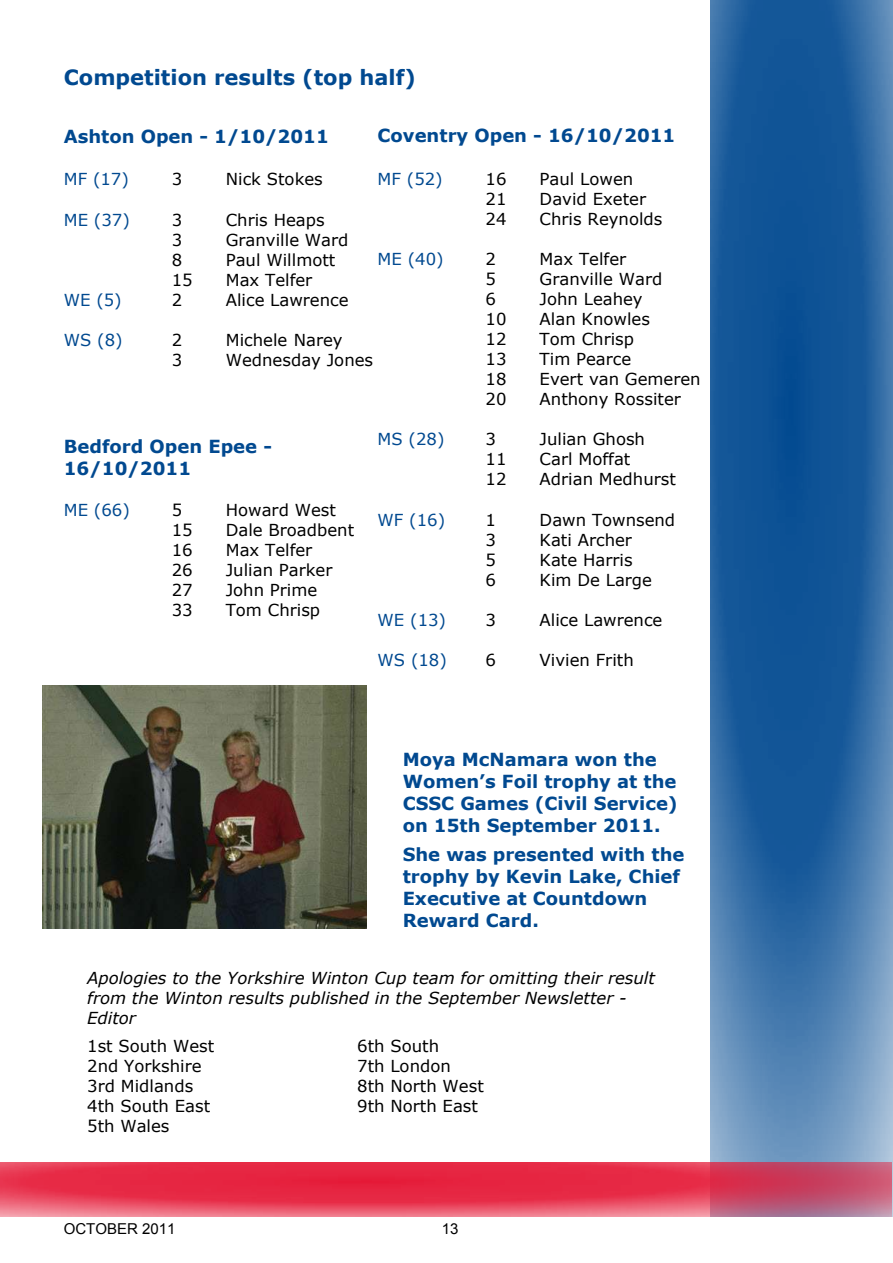
<style>
.page{position:relative;width:893px;height:1263px;background:#fff}
.page>*{position:absolute;margin:0;border:0;box-sizing:border-box;transform-origin:0 0}
.t1{font:700 21px "Verdana";color:#014990}
.t2{font:700 18px/21.9px "Verdana";color:#014990}
.t3{font:16.5px "Verdana";color:#000}
.t4{font:italic 16.5px/20.1px "Verdana";color:#000}
.t5{font:16.5px "Verdana";color:#014990}
.t6{font:15px "Arial";color:#000}
</style>
<div class="page">
<img style="left:711px;top:0;width:182px;height:1216px">
<img style="left:0;top:1162px;width:891px;height:55px">
<img style="left:43px;top:685px;width:324px;height:243px">
<p class="t1" style="left:64px;top:69px;width:354px">Competition results (top half)</p>
<p class="t2" style="left:378px;top:126px;width:299px">Coventry Open - 16/10/2011</p>
<p class="t5" style="left:378px;top:172px;width:67px">MF (52)</p>
<p class="t3" style="left:486px;top:172px;width:22px">16</p>
<p class="t3" style="left:540px;top:172px;width:95px">Paul Lowen</p>
<p class="t3" style="left:486px;top:192px;width:22px">21</p>
<p class="t3" style="left:540px;top:192px;width:108px">David Exeter</p>
<p class="t3" style="left:486px;top:212px;width:22px">24</p>
<p class="t3" style="left:540px;top:212px;width:124px">Chris Reynolds</p>
<p class="t5" style="left:378px;top:252px;width:68px">ME (40)</p>
<p class="t3" style="left:486px;top:252px;width:12px">2</p>
<p class="t3" style="left:540px;top:252px;width:88px">Max Telfer</p>
<p class="t3" style="left:486px;top:272px;width:12px">5</p>
<p class="t3" style="left:540px;top:272px;width:124px">Granville Ward</p>
<p class="t3" style="left:486px;top:292px;width:12px">6</p>
<p class="t3" style="left:540px;top:292px;width:105px">John Leahey</p>
<p class="t3" style="left:486px;top:312px;width:22px">10</p>
<p class="t3" style="left:540px;top:312px;width:112px">Alan Knowles</p>
<p class="t3" style="left:486px;top:332px;width:22px">12</p>
<p class="t3" style="left:540px;top:332px;width:96px">Tom Chrisp</p>
<p class="t3" style="left:486px;top:352px;width:22px">13</p>
<p class="t3" style="left:540px;top:352px;width:93px">Tim Pearce</p>
<p class="t3" style="left:486px;top:372px;width:22px">18</p>
<p class="t3" style="left:540px;top:372px;width:163px">Evert van Gemeren</p>
<p class="t3" style="left:486px;top:393px;width:22px">20</p>
<p class="t3" style="left:540px;top:393px;width:143px">Anthony Rossiter</p>
<p class="t5" style="left:378px;top:433px;width:68px">MS (28)</p>
<p class="t3" style="left:486px;top:433px;width:12px">3</p>
<p class="t3" style="left:540px;top:433px;width:107px">Julian Ghosh</p>
<p class="t3" style="left:486px;top:453px;width:22px">11</p>
<p class="t3" style="left:540px;top:453px;width:92px">Carl Moffat</p>
<p class="t3" style="left:486px;top:473px;width:22px">12</p>
<p class="t3" style="left:540px;top:473px;width:138px">Adrian Medhurst</p>
<p class="t5" style="left:378px;top:513px;width:69px">WF (16)</p>
<p class="t3" style="left:486px;top:513px;width:12px">1</p>
<p class="t3" style="left:540px;top:513px;width:137px">Dawn Townsend</p>
<p class="t3" style="left:486px;top:533px;width:12px">3</p>
<p class="t3" style="left:540px;top:533px;width:94px">Kati Archer</p>
<p class="t3" style="left:486px;top:553px;width:12px">5</p>
<p class="t3" style="left:540px;top:553px;width:94px">Kate Harris</p>
<p class="t3" style="left:486px;top:573px;width:12px">6</p>
<p class="t3" style="left:540px;top:573px;width:114px">Kim De Large</p>
<p class="t5" style="left:378px;top:613px;width:70px">WE (13)</p>
<p class="t3" style="left:486px;top:613px;width:12px">3</p>
<p class="t3" style="left:540px;top:613px;width:124px">Alice Lawrence</p>
<p class="t5" style="left:378px;top:653px;width:71px">WS (18)</p>
<p class="t3" style="left:486px;top:653px;width:12px">6</p>
<p class="t3" style="left:540px;top:653px;width:96px">Vivien Frith</p>
<p class="t2" style="left:64px;top:127px;width:267px">Ashton Open - 1/10/2011</p>
<p class="t5" style="left:64px;top:173px;width:67px">MF (17)</p>
<p class="t3" style="left:172px;top:173px;width:12px">3</p>
<p class="t3" style="left:226px;top:173px;width:99px">Nick Stokes</p>
<p class="t5" style="left:64px;top:213px;width:68px">ME (37)</p>
<p class="t3" style="left:172px;top:213px;width:12px">3</p>
<p class="t3" style="left:226px;top:213px;width:100px">Chris Heaps</p>
<p class="t3" style="left:172px;top:233px;width:12px">3</p>
<p class="t3" style="left:226px;top:233px;width:124px">Granville Ward</p>
<p class="t3" style="left:172px;top:253px;width:12px">8</p>
<p class="t3" style="left:226px;top:253px;width:111px">Paul Willmott</p>
<p class="t3" style="left:172px;top:273px;width:22px">15</p>
<p class="t3" style="left:226px;top:273px;width:88px">Max Telfer</p>
<p class="t5" style="left:64px;top:293px;width:60px">WE (5)</p>
<p class="t3" style="left:172px;top:293px;width:12px">2</p>
<p class="t3" style="left:226px;top:293px;width:124px">Alice Lawrence</p>
<p class="t5" style="left:64px;top:333px;width:60px">WS (8)</p>
<p class="t3" style="left:172px;top:333px;width:12px">2</p>
<p class="t3" style="left:226px;top:333px;width:118px">Michele Narey</p>
<p class="t3" style="left:172px;top:353px;width:12px">3</p>
<p class="t3" style="left:226px;top:353px;width:149px">Wednesday Jones</p>
<p class="t2" style="left:64px;top:437px;width:210px">Bedford Open Epee -<br>16/10/2011</p>
<p class="t5" style="left:64px;top:503px;width:68px">ME (66)</p>
<p class="t3" style="left:172px;top:503px;width:12px">5</p>
<p class="t3" style="left:226px;top:503px;width:112px">Howard West</p>
<p class="t3" style="left:172px;top:523px;width:22px">15</p>
<p class="t3" style="left:226px;top:523px;width:130px">Dale Broadbent</p>
<p class="t3" style="left:172px;top:543px;width:22px">16</p>
<p class="t3" style="left:226px;top:543px;width:88px">Max Telfer</p>
<p class="t3" style="left:172px;top:563px;width:22px">26</p>
<p class="t3" style="left:226px;top:563px;width:108px">Julian Parker</p>
<p class="t3" style="left:172px;top:583px;width:22px">27</p>
<p class="t3" style="left:226px;top:583px;width:93px">John Prime</p>
<p class="t3" style="left:172px;top:603px;width:22px">33</p>
<p class="t3" style="left:226px;top:603px;width:96px">Tom Chrisp</p>
<p class="t2" style="left:403px;top:750px;width:277px">Moya McNamara won the<br>Women’s Foil trophy at the<br>CSSC Games (Civil Service) on 15th September 2011.</p>
<p class="t2" style="left:403px;top:845px;width:283px">She was presented with the trophy by Kevin Lake, Chief<br>Executive at Countdown<br>Reward Card.</p>
<p class="t4" style="left:87px;top:970px;width:569px">Apologies to the Yorkshire Winton Cup team for omitting their result from the Winton results published in the September Newsletter -<br>Editor</p>
<p class="t3" style="left:87px;top:1039px;width:129px">1st South West</p>
<p class="t3" style="left:357px;top:1039px;width:83px">6th South</p>
<p class="t3" style="left:87px;top:1059px;width:116px">2nd Yorkshire</p>
<p class="t3" style="left:357px;top:1059px;width:95px">7th London</p>
<p class="t3" style="left:87px;top:1079px;width:108px">3rd Midlands</p>
<p class="t3" style="left:357px;top:1079px;width:128px">8th North West</p>
<p class="t3" style="left:87px;top:1099px;width:125px">4th South East</p>
<p class="t3" style="left:357px;top:1099px;width:122px">9th North East</p>
<p class="t3" style="left:87px;top:1119px;width:84px">5th Wales</p>
<p class="t6" style="left:64px;top:1223px;width:113px">OCTOBER 2011</p>
<p class="t6" style="left:442px;top:1223px;width:18px">13</p>
</div>
